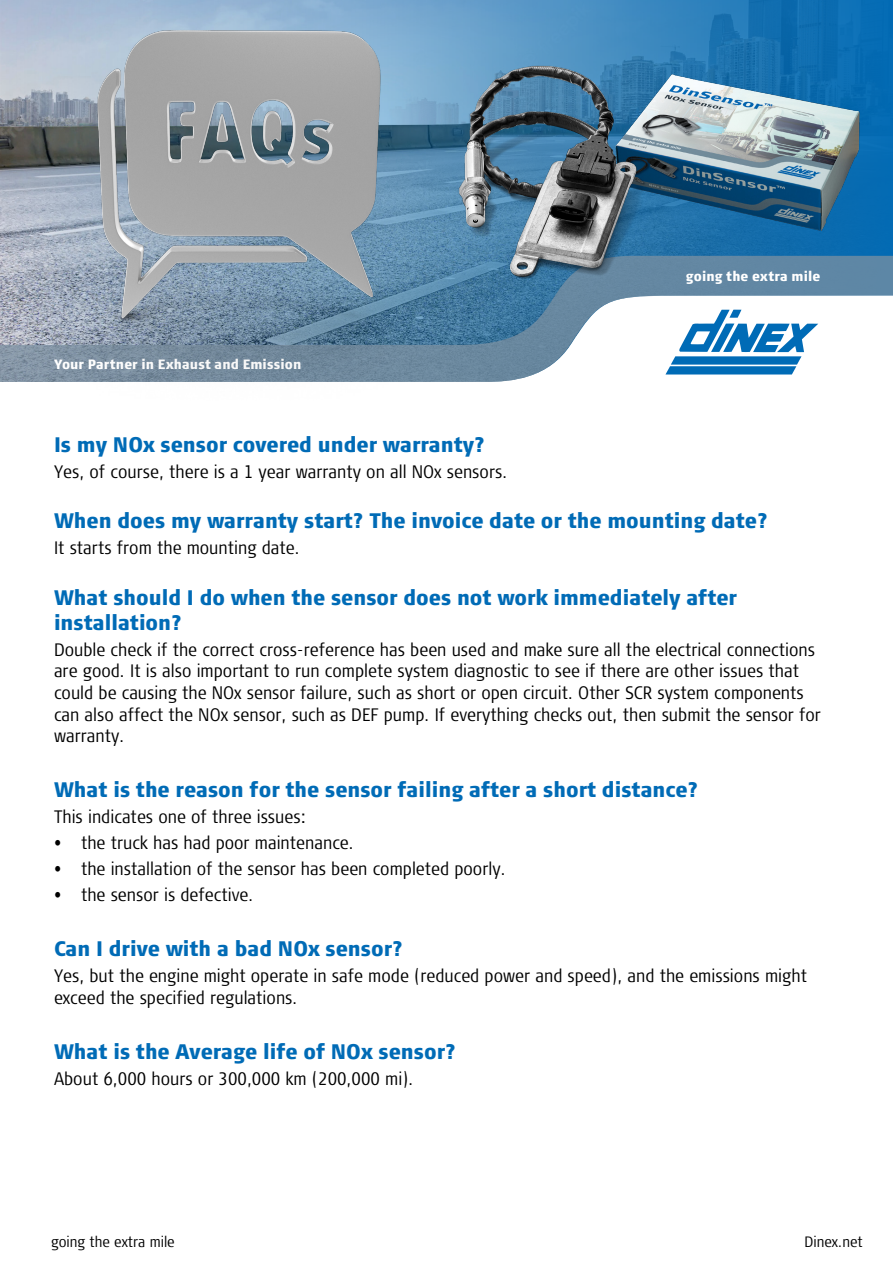
<style>
.page{position:relative;width:893px;height:1263px;background:#fff}
.page>*{position:absolute;margin:0;border:0;box-sizing:border-box;transform-origin:0 0}
.t1{font:900 21px/25.2px "Signa Cond Column";color:#006bb6}
.t2{font:300 18px/21.6px "Signa Cond Column";color:#000}
.t3{font:300 15px "Signa Cond Column";color:#000}
.t4{font:900 13.5px "Signa Cond Column";letter-spacing:.01em;color:#fff}
</style>
<div class="page">
<svg style="left:2px;top:0;width:891px;height:256px;background:#4e8ebe"></svg>
<img style="left:661px;top:57px;width:225px;height:199px">
<svg style="left:0;top:256px;width:893px;height:126px"></svg>
<svg style="left:665px;top:310px;width:153px;height:64px"></svg>
<img style="left:461px;top:55px;width:200px;height:245px">
<img style="left:18px;top:15px;width:443px;height:367px">
<p class="t4" style="left:54px;top:356px;width:249px">Your Partner in Exhaust and Emission</p>
<p class="t4" style="left:686px;top:268px;width:136px">going the extra mile</p>
<p class="t1" style="left:54px;top:432px;width:433px">Is my NOx sensor covered under warranty?</p>
<p class="t2" style="left:54px;top:461px;width:455px">Yes, of course, there is a 1 year warranty on all NOx sensors.</p>
<p class="t1" style="left:54px;top:508px;width:716px">When does my warranty start? The invoice date or the mounting date?</p>
<p class="t2" style="left:54px;top:537px;width:247px">It starts from the mounting date.</p>
<p class="t1" style="left:54px;top:584px;width:684px">What should I do when the sensor does not work immediately after installation?</p>
<p class="t2" style="left:54px;top:639px;width:768px">Double check if the correct cross-reference has been used and make sure all the electrical connections are good. It is also important to run complete system diagnostic to see if there are other issues that could be causing the NOx sensor failure, such as short or open circuit. Other SCR system components can also affect the NOx sensor, such as DEF pump. If everything checks out, then submit the sensor for warranty.</p>
<p class="t1" style="left:54px;top:777px;width:646px">What is the reason for the sensor failing after a short distance?</p>
<p class="t2" style="left:54px;top:806px;width:253px">This indicates one of three issues:</p>
<p class="t2" style="left:54px;top:832px;width:301px">• the truck has had poor maintenance.</p>
<p class="t2" style="left:54px;top:858px;width:453px">• the installation of the sensor has been completed poorly.</p>
<p class="t2" style="left:54px;top:884px;width:201px">• the sensor is defective.</p>
<p class="t1" style="left:54px;top:936px;width:351px">Can I drive with a bad NOx sensor?</p>
<p class="t2" style="left:54px;top:965px;width:754px">Yes, but the engine might operate in safe mode (reduced power and speed), and the emissions might exceed the specified regulations.</p>
<p class="t1" style="left:54px;top:1039px;width:404px">What is the Average life of NOx sensor?</p>
<p class="t2" style="left:54px;top:1068px;width:361px">About 6,000 hours or 300,000 km (200,000 mi).</p>
<p class="t3" style="left:51px;top:1233px;width:125px">going the extra mile</p>
<p class="t3" style="left:804px;top:1233px;width:60px">Dinex.net</p>
</div>
